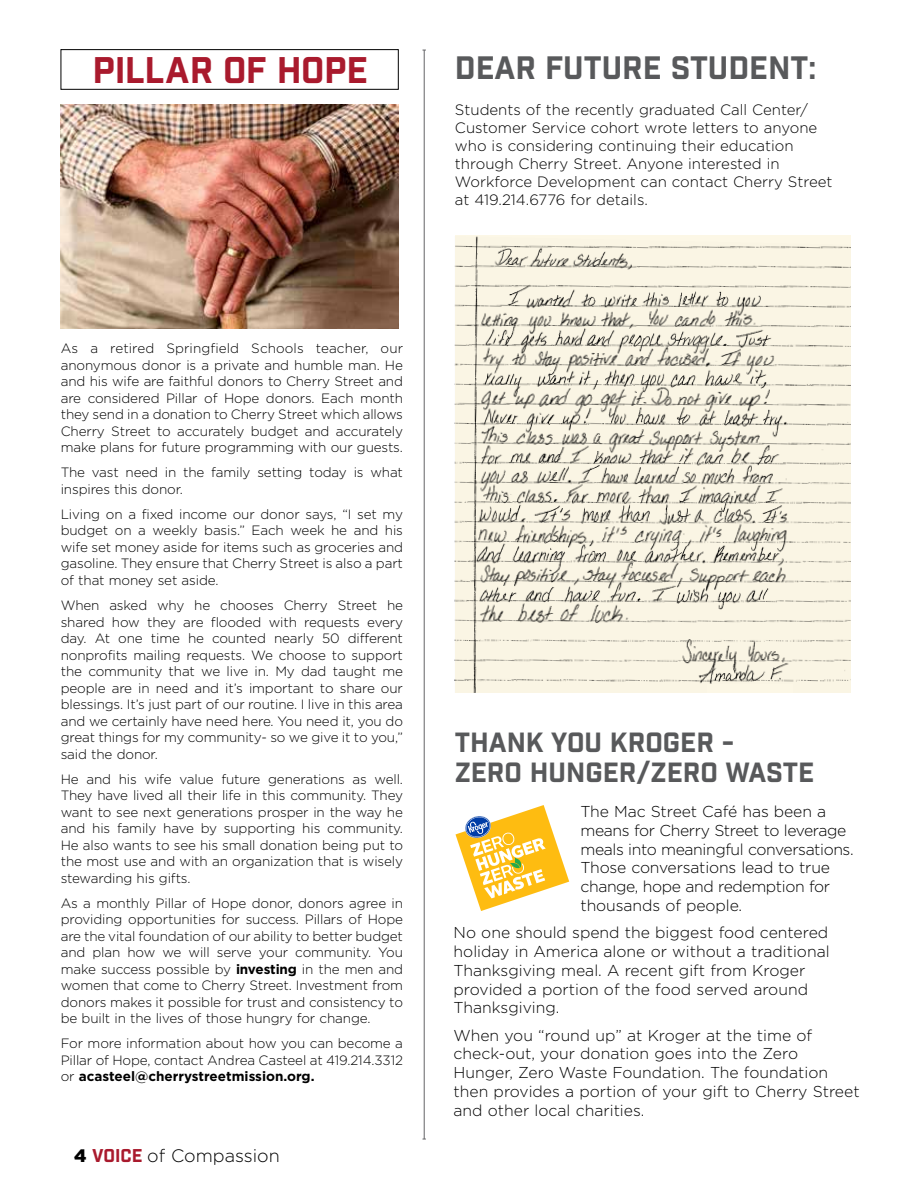
<style>
.page{position:relative;width:918px;height:1188px;background:#fff}
.page>*{position:absolute;margin:0;border:0;box-sizing:border-box;transform-origin:0 0}
.t1{font:36px "Industry Inc Base";letter-spacing:-.005em;color:#a91a2d}
.t2{font:31.5px "Industry Inc Base";color:#58595b}
.t3{font:27px/30px "Industry Inc Base";color:#58595b}
.t4{font:300 18px "Gotham";color:#000}
.t5{font:300 15.75px/18.8px "Gotham";color:#000}
.t6{font:300 15.75px/18.8px "Gotham";letter-spacing:-.025em;color:#000}
.t7{font:300 15px/18px "Gotham";color:#000}
.t8{font:300 13.5px/16.5px "Gotham";letter-spacing:-.01em;color:#000;text-align:justify}
.s1{font-weight:700}
.s2{font-weight:900}
.s3{font-family:"Industry Inc Base";font-weight:400;color:#a91a2d}
</style>
<div class="page">
<hr style="left:424px;top:50px;width:1px;height:1089px;background:#636466">
<div style="left:61px;top:49px;width:338px;height:41px;background:#fff;border:1px solid #000"></div>
<img style="left:455px;top:236px;width:396px;height:457px">
<div style="left:707px;top:684px;width:86px;height:9px;background:#fcf7e6"></div>
<svg style="left:456px;top:805px;width:113px;height:106px"></svg>
<img style="left:61px;top:104px;width:337px;height:225px">
<h1 class="t1" style="left:92px;top:48px;width:277px">PILLAR OF HOPE</h1>
<h2 class="t2" style="left:455px;top:49px;width:363px">DEAR FUTURE STUDENT:</h2>
<p class="t7" style="left:455px;top:101px;width:379px">Students of the recently graduated Call Center/ Customer Service cohort wrote letters to anyone who is considering continuing their education through Cherry Street. Anyone interested in Workforce Development can contact Cherry Street at 419.214.6776 for details.</p>
<p class="t8" style="left:61px;top:340px;width:344px">As a retired Springfield Schools teacher, our anonymous donor is a private and humble man. He and his wife are faithful donors to Cherry Street and are considered Pillar of Hope donors. Each month they send in a donation to Cherry Street which allows Cherry Street to accurately budget and accurately make plans for future programming with our guests.</p>
<p class="t8" style="left:61px;top:464px;width:344px">The vast need in the family setting today is what inspires this donor.</p>
<p class="t8" style="left:61px;top:506px;width:344px">Living on a fixed income our donor says, “I set my budget on a weekly basis.” Each week he and his wife set money aside for items such as groceries and gasoline. They ensure that Cherry Street is also a part of that money set aside.</p>
<p class="t8" style="left:61px;top:597px;width:344px">When asked why he chooses Cherry Street he shared how they are flooded with requests every day. At one time he counted nearly 50 different nonprofits mailing requests. We choose to support the community that we live in. My dad taught me people are in need and it’s important to share our blessings. It’s just part of our routine. I live in this area and we certainly have need here. You need it, you do great things for my community- so we give it to you,” said the donor.</p>
<p class="t8" style="left:61px;top:770px;width:344px">He and his wife value future generations as well.<br>They have lived all their life in this community. They want to see next generations prosper in the way he and his family have by supporting his community.<br>He also wants to see his small donation being put to the most use and with an organization that is wisely stewarding his gifts.</p>
<p class="t8" style="left:61px;top:894px;width:344px">As a monthly Pillar of Hope donor, donors agree in providing opportunities for success. Pillars of Hope are the vital foundation of our ability to better budget and plan how we will serve your community. You make success possible by <span class="s1">investing</span> in the men and women that come to Cherry Street. Investment from donors makes it possible for trust and consistency to be built in the lives of those hungry for change.</p>
<p class="t8" style="left:61px;top:1035px;width:344px">For more information about how you can become a Pillar of Hope, contact Andrea Casteel at 419.214.3312 or <span class="s1">acasteel@cherrystreetmission.org.</span></p>
<h3 class="t4" style="left:74px;top:1145px;width:207px"><span class="s2">4</span> <span class="s3">VOICE</span> of Compassion</h3>
<h3 class="t3" style="left:455px;top:729px;width:361px">THANK YOU KROGER -<br>ZERO HUNGER/ZERO WASTE</h3>
<p class="t6" style="left:580px;top:802px;width:275px">The Mac Street Café has been a means for Cherry Street to leverage meals into meaningful conversations.<br>Those conversations lead to true change, hope and redemption for thousands of people.</p>
<p class="t5" style="left:454px;top:923px;width:378px">No one should spend the biggest food centered holiday in America alone or without a traditional Thanksgiving meal. A recent gift from Kroger provided a portion of the food served around Thanksgiving.</p>
<p class="t5" style="left:454px;top:1025px;width:408px">When you “round up” at Kroger at the time of check-out, your donation goes into the Zero Hunger, Zero Waste Foundation. The foundation then provides a portion of your gift to Cherry Street and other local charities.</p>
</div>
